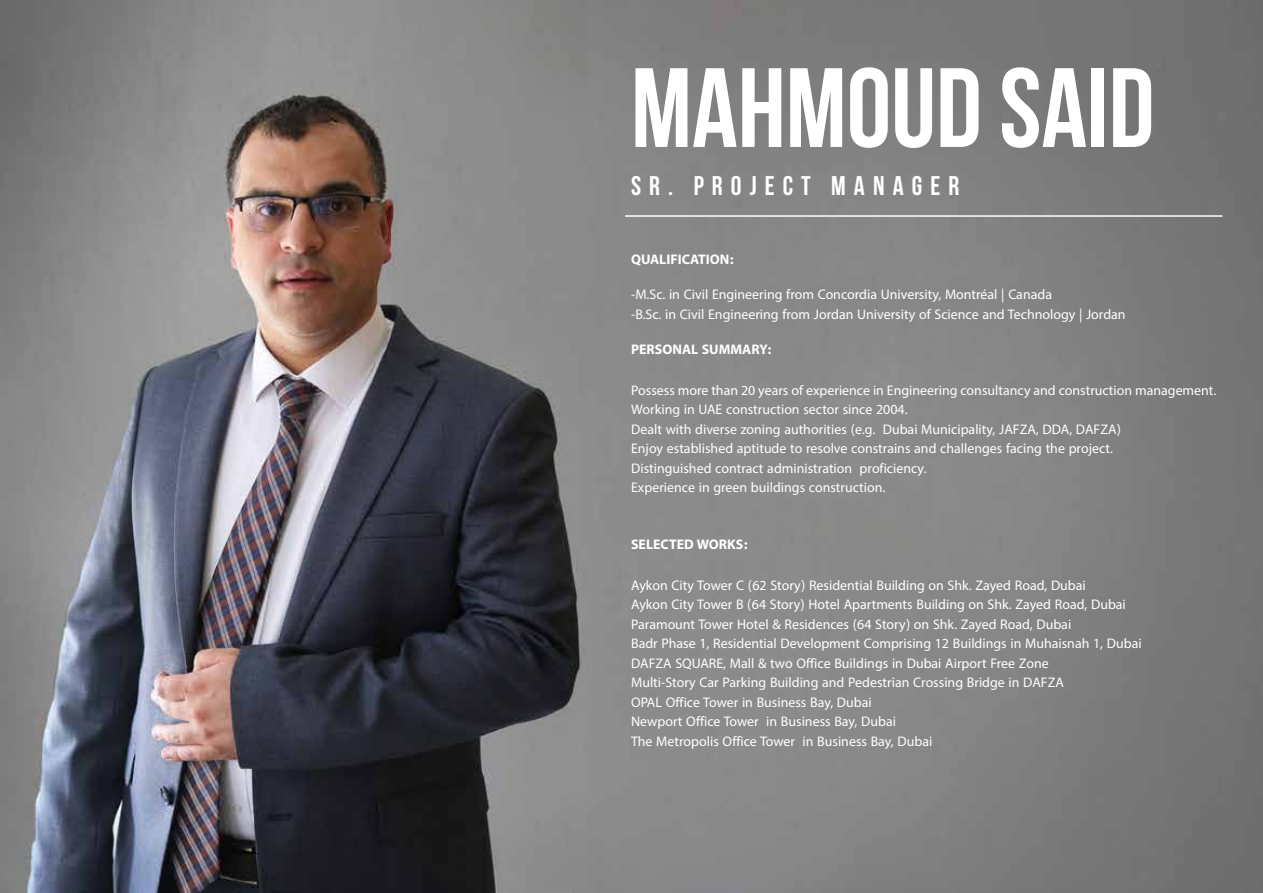
<style>
.page{position:relative;width:1263px;height:893px;background:#fff}
.page>*{position:absolute;margin:0;border:0;box-sizing:border-box;transform-origin:0 0}
.t1{font:700 112.5px "Bebas Neue";color:#fff}
.t2{font:700 27px "Bebas Neue";letter-spacing:.3em;color:#fff}
.t3{font:19.5px/19.5px "Myriad Arabic";color:#fff}
.t4{font:700 19.5px "Myriad Arabic";color:#fff}
</style>
<div class="page">
<img style="left:0;top:0;width:1263px;height:893px">
<hr style="left:625px;top:215px;width:597px;height:2px;background:#fff">
<h1 class="t1" style="left:631px;top:46px;width:525px">MAHMOUD SAID</h1>
<h2 class="t2" style="left:631px;top:170px;width:330px">SR. PROJECT MANAGER</h2>
<p class="t4" style="left:631px;top:246px;width:104px">QUALIFICATION:</p>
<p class="t3" style="left:631px;top:285px;width:496px">-M.Sc. in Civil Engineering from Concordia University, Montréal | Canada<br>-B.Sc. in Civil Engineering from Jordan University of Science and Technology | Jordan</p>
<p class="t4" style="left:631px;top:336px;width:142px">PERSONAL SUMMARY:</p>
<p class="t3" style="left:631px;top:380px;width:587px">Possess more than 20 years of experience in Engineering consultancy and construction management.<br>Working in UAE construction sector since 2004.<br>Dealt with diverse zoning authorities (e.g. Dubai Municipality, JAFZA, DDA, DAFZA)<br>Enjoy established aptitude to resolve constrains and challenges facing the project.<br>Distinguished contract administration proficiency.<br>Experience in green buildings construction.</p>
<p class="t4" style="left:631px;top:531px;width:118px">SELECTED WORKS:</p>
<p class="t3" style="left:631px;top:576px;width:512px">Aykon City Tower C (62 Story) Residential Building on Shk. Zayed Road, Dubai<br>Aykon City Tower B (64 Story) Hotel Apartments Building on Shk. Zayed Road, Dubai Paramount Tower Hotel &amp; Residences (64 Story) on Shk. Zayed Road, Dubai<br>Badr Phase 1, Residential Development Comprising 12 Buildings in Muhaisnah 1, Dubai DAFZA SQUARE, Mall &amp; two Office Buildings in Dubai Airport Free Zone<br>Multi-Story Car Parking Building and Pedestrian Crossing Bridge in DAFZA<br>OPAL Office Tower in Business Bay, Dubai<br>Newport Office Tower in Business Bay, Dubai<br>The Metropolis Office Tower in Business Bay, Dubai</p>
</div>
